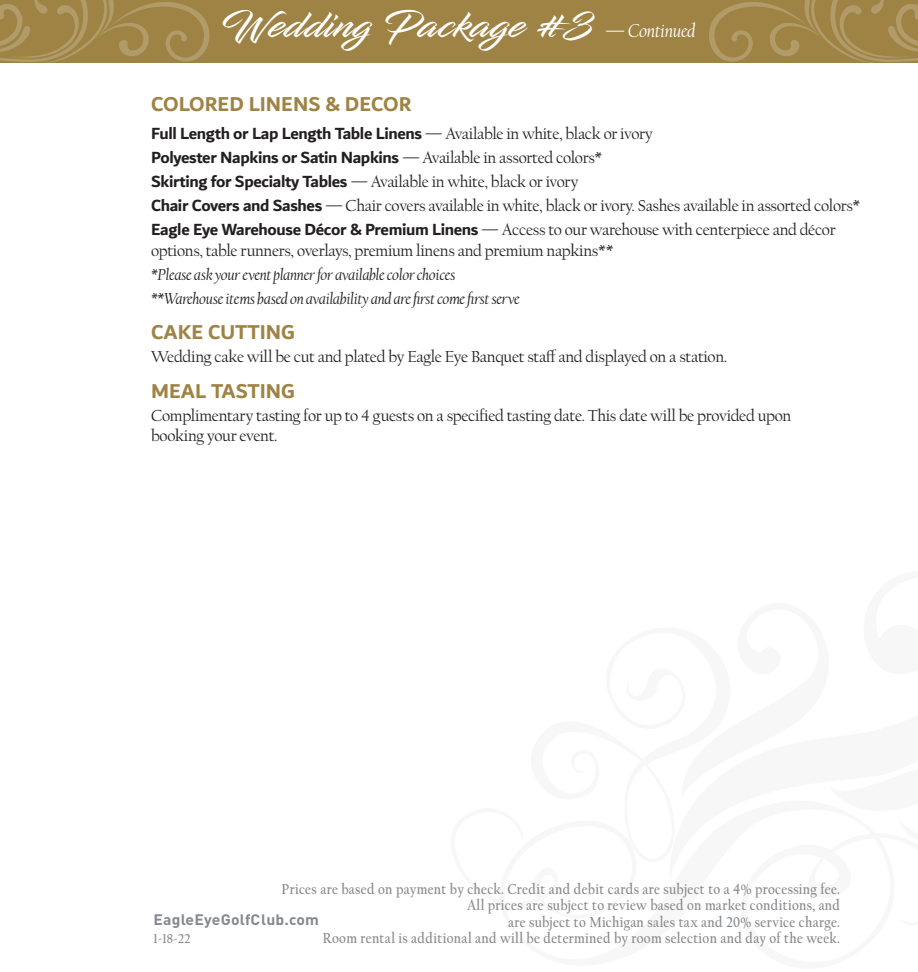
<style>
.page{position:relative;width:918px;height:972px;background:#fff}
.page>*{position:absolute;margin:0;border:0;box-sizing:border-box;transform-origin:0 0}
.t1{font:37.5px "Infinite Stroke";letter-spacing:.02em;color:#fff;scale:1.1 1}
.t2{font:700 21.3px "Dubai";color:#9e8344}
.t3{font:700 17.25px/24px "Dubai";letter-spacing:-.02em;color:#231f20}
.t4{font:16.5px/24px "Californian FB";letter-spacing:-.02em;color:#231f20}
.t5{font:italic 16.5px/24px "Californian FB";letter-spacing:-.02em;color:#231f20}
.t6{font:700 15px/16.5px "Californian FB";letter-spacing:.02em;color:#85898d;text-align:right;scale:.87 1}
.t7{font:700 15px "DIN";letter-spacing:.01em;color:#85898d;scale:1.05 1}
.t8{font:700 13.5px "Californian FB";color:#85898d;scale:.9 1}
.s1{font-family:"Californian FB";font-size:19.5px}
.s2{font-family:"Californian FB";font-style:italic;font-size:19.5px}
.s3{font-family:"Californian FB";font-weight:400}
.s4{font-family:"Californian FB";font-weight:400;font-size:16.5px}
.s5{font-family:"Dubai";font-weight:700;font-size:17.25px}
.s6{font-size:17.25px}
</style>
<div class="page">
<div style="left:0;top:0;width:918px;height:63px;background:#9e8344"></div>
<svg style="left:709px;top:0;width:209px;height:63px"></svg>
<svg style="left:0;top:0;width:209px;height:63px"></svg>
<h1 class="t1" style="left:222px;top:2px;width:432px">Wedding Package #3 <span class="s1">—</span> <span class="s2">Continued</span></h1>
<p class="t2" style="left:151px;top:91px;width:262px">COLORED LINENS &amp; DECOR</p>
<p class="t3" style="left:151px;top:121px;width:503px">Full Length or Lap Length Table Linens <span class="s3">—</span> <span class="s4">Available in white, black or ivory<br></span>Polyester Napkins or Satin Napkins <span class="s3">—</span> <span class="s4">Available in assorted colors*</span></p>
<p class="t4" style="left:151px;top:170px;width:711px"><span class="s5">Skirting for Specialty Tables</span> <span class="s6">—</span> Available in white, black or ivory<br><span class="s5">Chair Covers and Sashes</span> <span class="s6">—</span> Chair covers available in white, black or ivory. Sashes available in assorted colors*<br><span class="s5">Eagle Eye Warehouse Décor &amp; Premium Linens</span> <span class="s6">—</span> Access to our warehouse with centerpiece and décor</p>
<p class="t4" style="left:151px;top:239px;width:464px">options, table runners, overlays, premium linens and premium napkins**</p>
<p class="t5" style="left:151px;top:263px;width:370px">*Please ask your event planner for available color choices **Warehouse items based on availability and are first come first serve</p>
<p class="t2" style="left:151px;top:319px;width:146px">CAKE CUTTING</p>
<p class="t4" style="left:151px;top:345px;width:578px">Wedding cake will be cut and plated by Eagle Eye Banquet staff and displayed on a station.</p>
<p class="t2" style="left:151px;top:378px;width:146px">MEAL TASTING</p>
<p class="t4" style="left:151px;top:407px;width:642px;line-height:19.5px">Complimentary tasting for up to 4 guests on a specified tasting date. This date will be provided upon booking your event.</p>
<p class="t6" style="left:281px;top:881px;width:644px">Prices are based on payment by check. Credit and debit cards are subject to a 4% processing fee.<br>All prices are subject to review based on market conditions, and<br>are subject to Michigan sales tax and 20% service charge.<br>Room rental is additional and will be determined by room selection and day of the week.</p>
<p class="t7" style="left:154px;top:910px;width:159px">EagleEyeGolfClub.com</p>
<p class="t8" style="left:154px;top:931px;width:43px">1-18-22</p>
</div>
